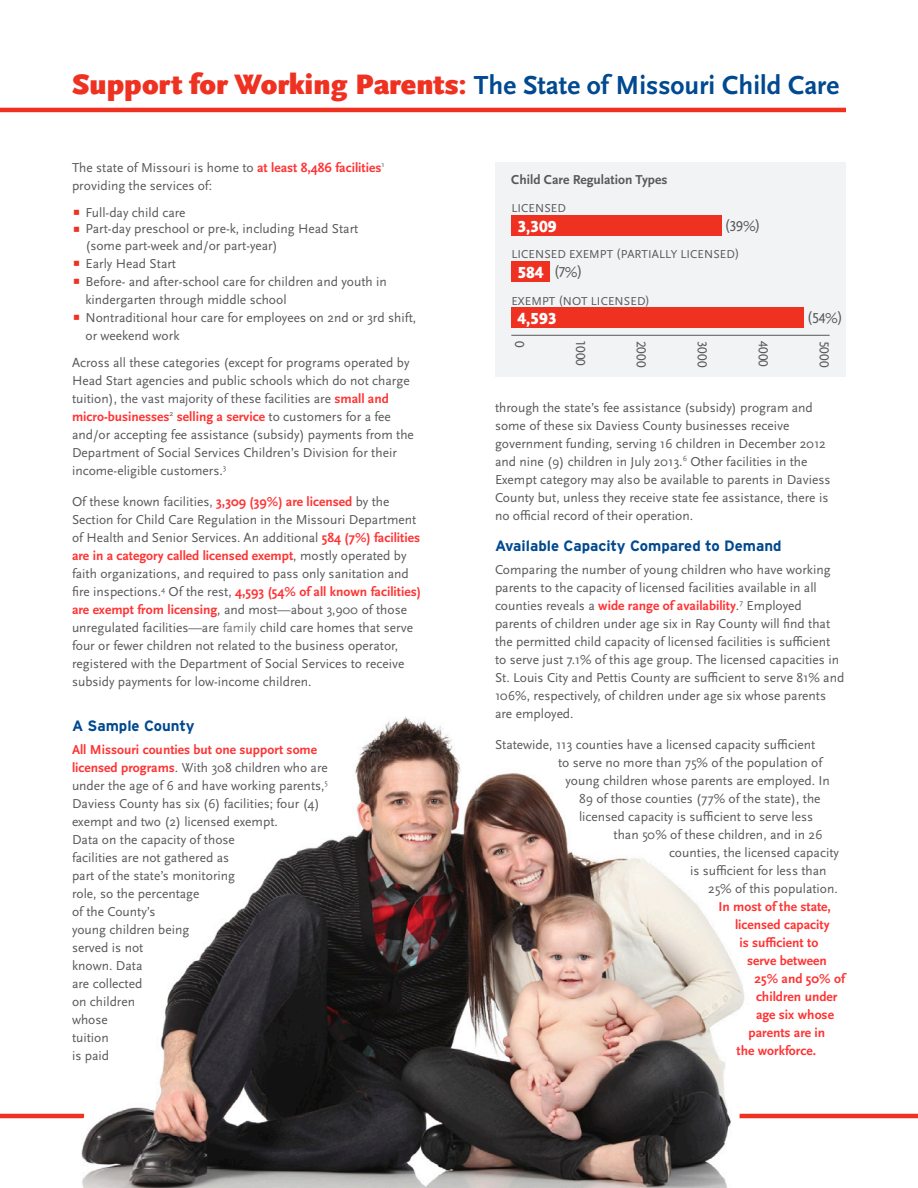
<style>
.page{position:relative;width:918px;height:1188px;background:#fff}
.page>*{position:absolute;margin:0;border:0;box-sizing:border-box;transform-origin:0 0}
.Head{font:700 27.3px "Scala Sans OT";color:#014990}
.Note{font:900 16.65px "Scala Sans OT";color:#fff;scale:.91 1}
.Head-2{font:700 15px "Interstate";color:#014990}
.Note-2{font:15px "Scala Sans OT";color:#57585a}
.Body{font:13.5px/18px "Scala Sans OT";color:#57585a}
.Body-2{font:700 13.5px "Scala Sans OT";color:#f33}
.Table_Graph_title{font:700 13.5px "Scala Sans OT";color:#57585a}
.Note-3{font:13.5px "Scala Sans OT";color:#57585a}
.Note-4{font:12px "Scala Sans OT";letter-spacing:.01em;color:#57585a}
.s1{font-weight:900;font-size:29.4px;color:#ef3122}
.s2{font-weight:700;color:#f33}
.s3{color:#787a7d}
</style>
<div class="page">
<hr style="left:0;top:1114px;width:918px;height:4px;background:#ef3122">
<hr style="left:0;top:108px;width:846px;height:4px;background:#ef3122">
<img style="left:65px;top:717px;width:699px;height:471px">
<div style="left:495px;top:162px;width:351px;height:214px;background:#f2f3f4"></div>
<div style="left:511px;top:216px;width:210px;height:20px;background:#ef3122"></div>
<div style="left:511px;top:262px;width:39px;height:20px;background:#ef3122"></div>
<div style="left:511px;top:308px;width:293px;height:20px;background:#ef3122"></div>
<hr style="left:511px;top:335px;width:319px;height:1px;background:#57585a">
<p class="Head" style="left:72px;top:69px;width:769px"><span class="s1">Support for Working Parents:</span> The State of Missouri Child Care</p>
<p class="Body" style="left:72px;top:159px;width:314px">The state of Missouri is home to <span class="s2">at least 8,486 facilities</span><sup>1 </sup>providing the services of:</p>
<p class="Body" style="left:86px;top:204px;width:102px">Full-day child care</p>
<p class="Body" style="left:86px;top:221px;width:274px;line-height:16.5px">Part-day preschool or pre-k, including Head Start (some part-week and/or part-year)</p>
<p class="Body" style="left:86px;top:255px;width:92px">Early Head Start</p>
<p class="Body" style="left:86px;top:273px;width:303px">Before- and after-school care for children and youth in kindergarten through middle school</p>
<p class="Body" style="left:86px;top:309px;width:332px">Nontraditional hour care for employees on 2nd or 3rd shift, or weekend work</p>
<p class="Body" style="left:72px;top:354px;width:343px">Across all these categories (except for programs operated by Head Start agencies and public schools which do not charge tuition), the vast majority of these facilities are <span class="s2">small and micro-businesses</span><sup>2</sup> <span class="s2">selling a service</span> to customers for a fee and/or accepting fee assistance (subsidy) payments from the Department of Social Services Children’s Division for their income-eligible customers.<sup>3</sup></p>
<p class="Body" style="left:72px;top:493px;width:350px">Of these known facilities, <span class="s2">3,309 (39%) are licensed</span> by the Section for Child Care Regulation in the Missouri Department of Health and Senior Services. An additional <span class="s2">584 (7%) facilities are in a category called licensed exempt</span>, mostly operated by faith organizations, and required to pass only sanitation and fire inspections.<sup>4</sup> Of the rest, <span class="s2">4,593 (54% of all known facilities) are exempt from licensing</span>, and most—about 3,900 of those unregulated facilities—are <span class="s3">family</span> child care homes that serve four or fewer children not related to the business operator, registered with the Department of Social Services to receive subsidy payments for low-income children.</p>
<p class="Head-2" style="left:72px;top:718px;width:124px">A Sample County</p>
<p class="Body" style="left:72px;top:741px;width:257px"><span class="s2">All Missouri counties but one support some licensed programs</span>. With 308 children who are under the age of 6 and have working parents,<sup>5<br></sup>Daviess County has six (6) facilities; four (4) exempt and two (2) licensed exempt.<br>Data on the capacity of those<br>facilities are not gathered as<br>part of the state’s monitoring<br>role, so the percentage<br>of the County’s<br>young children being<br>served is not<br>known. Data<br>are collected<br>on children<br>whose<br>tuition<br>is paid</p>
<p class="Table_Graph_title" style="left:511px;top:172px;width:158px">Child Care Regulation Types</p>
<p class="Note-4" style="left:511px;top:202px;width:56px">LICENSED</p>
<p class="Note" style="left:517px;top:217px;width:45px">3,309</p>
<p class="Note-4" style="left:511px;top:248px;width:230px">LICENSED EXEMPT (PARTIALLY LICENSED)</p>
<p class="Note" style="left:517px;top:263px;width:30px">584</p>
<p class="Note-4" style="left:511px;top:294px;width:140px">EXEMPT (NOT LICENSED)</p>
<p class="Note" style="left:517px;top:309px;width:45px">4,593</p>
<p class="Note-3" style="left:527px;top:341px;width:8px;rotate:90deg">0</p>
<p class="Note-3" style="left:588px;top:341px;width:27px;rotate:90deg">1000</p>
<p class="Note-3" style="left:649px;top:341px;width:28px;rotate:90deg">2000</p>
<p class="Note-3" style="left:710px;top:341px;width:28px;rotate:90deg">3000</p>
<p class="Note-3" style="left:770px;top:341px;width:28px;rotate:90deg">4000</p>
<p class="Note-3" style="left:831px;top:341px;width:28px;rotate:90deg">5000</p>
<p class="Note-2" style="left:724px;top:218px;width:38px">(39%)</p>
<p class="Note-2" style="left:554px;top:264px;width:30px">(7%)</p>
<p class="Note-2" style="left:807px;top:310px;width:38px">(54%)</p>
<p class="Body" style="left:495px;top:399px;width:337px">through the state’s fee assistance (subsidy) program and some of these six Daviess County businesses receive government funding, serving 16 children in December 2012 and nine (9) children in July 2013.<sup>6</sup> Other facilities in the Exempt category may also be available to parents in Daviess County but, unless they receive state fee assistance, there is no official record of their operation.</p>
<p class="Head-2" style="left:495px;top:537px;width:288px">Available Capacity Compared to Demand</p>
<p class="Body" style="left:495px;top:561px;width:351px">Comparing the number of young children who have working parents to the capacity of licensed facilities available in all counties reveals a <span class="s2">wide range of availability</span>.<sup>7</sup> Employed parents of children under age six in Ray County will find that the permitted child capacity of licensed facilities is sufficient to serve just 7.1% of this age group. The licensed capacities in St. Louis City and Pettis County are sufficient to serve 81% and 106%, respectively, of children under age six whose parents are employed.</p>
<p class="Body" style="left:495px;top:736px;width:322px">Statewide, 113 counties have a licensed capacity sufficient</p>
<p class="Body" style="left:558px;top:754px;width:266px">to serve no more than 75% of the population of</p>
<p class="Body" style="left:566px;top:772px;width:266px">young children whose parents are employed. In</p>
<p class="Body" style="left:579px;top:790px;width:243px">89 of those counties (77% of the state), the</p>
<p class="Body" style="left:579px;top:808px;width:236px">licensed capacity is sufficient to serve less</p>
<p class="Body" style="left:614px;top:826px;width:211px">than 50% of these children, and in 26</p>
<p class="Body" style="left:669px;top:844px;width:172px">counties, the licensed capacity</p>
<p class="Body" style="left:690px;top:862px;width:138px">is sufficient for less than</p>
<p class="Body" style="left:708px;top:880px;width:131px">25% of this population.</p>
<p class="Body-2" style="left:718px;top:899px;width:114px">In most of the state,</p>
<p class="Body-2" style="left:735px;top:917px;width:96px">licensed capacity</p>
<p class="Body-2" style="left:740px;top:935px;width:80px">is sufficient to</p>
<p class="Body-2" style="left:747px;top:953px;width:81px">serve between</p>
<p class="Body-2" style="left:754px;top:971px;width:92px">25% and 50% of</p>
<p class="Body-2" style="left:756px;top:989px;width:83px">children under</p>
<p class="Body-2" style="left:756px;top:1007px;width:80px">age six whose</p>
<p class="Body-2" style="left:748px;top:1025px;width:78px">parents are in</p>
<p class="Body-2" style="left:736px;top:1043px;width:81px">the workforce.</p>
</div>
